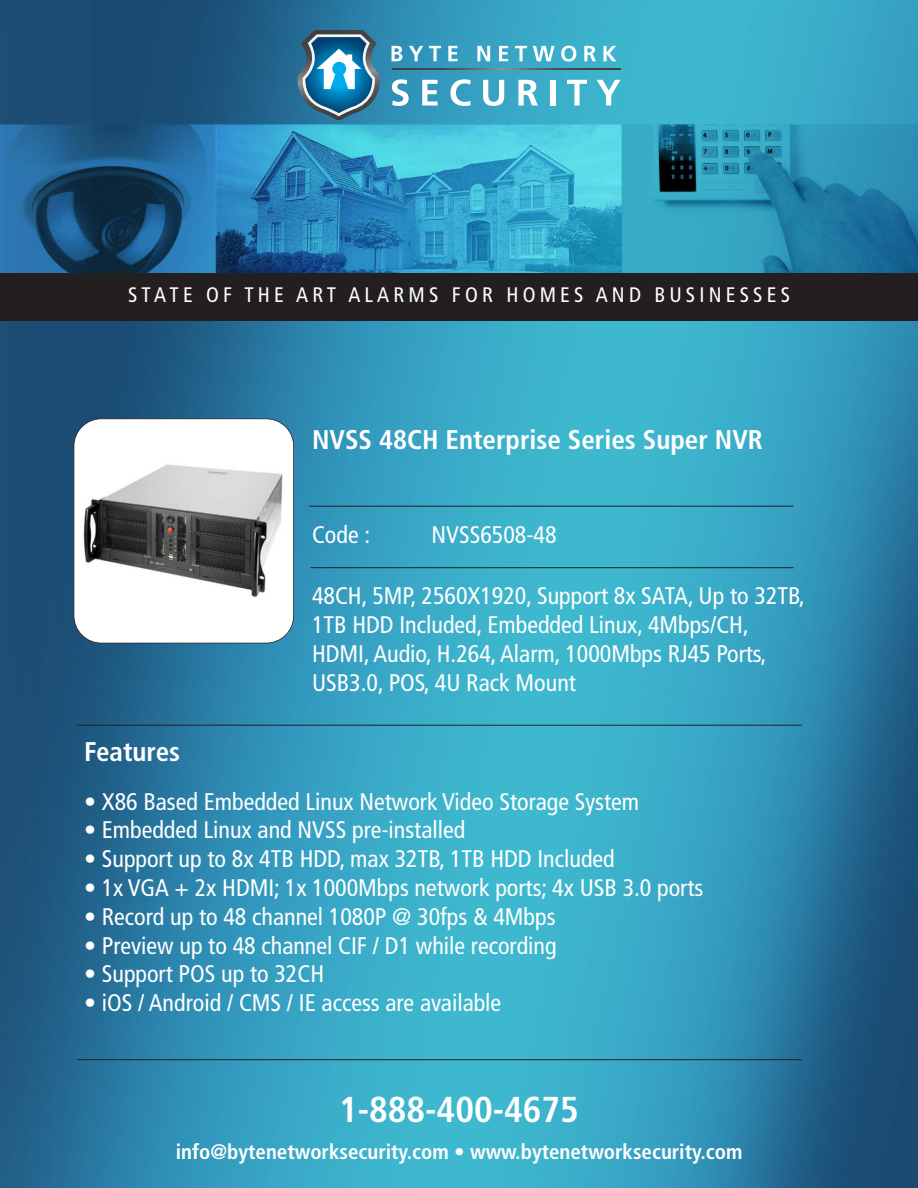
<style>
.page{position:relative;width:918px;height:1188px;background:#fff}
.page>*{position:absolute;margin:0;border:0;box-sizing:border-box;transform-origin:0 0}
.t1{font:700 condensed 36px "Frutiger";color:#fff}
.t2{font:700 condensed 27px "Frutiger";color:#fff}
.t3{font:condensed 24px/28.8px "Frutiger";color:#fff}
.t4{font:700 condensed 21px "Frutiger";color:#fff}
.t5{font:condensed 21px "Frutiger";letter-spacing:.2em;color:#fff}
</style>
<div class="page">
<img style="left:0;top:0;width:918px;height:1188px">
<svg style="left:392px;top:46px;width:10px;height:15px"></svg>
<svg style="left:409px;top:46px;width:14px;height:15px"></svg>
<svg style="left:429px;top:46px;width:12px;height:15px"></svg>
<svg style="left:448px;top:46px;width:10px;height:15px"></svg>
<svg style="left:477px;top:46px;width:13px;height:15px"></svg>
<svg style="left:499px;top:46px;width:9px;height:15px"></svg>
<svg style="left:515px;top:46px;width:12px;height:15px"></svg>
<svg style="left:533px;top:46px;width:22px;height:15px"></svg>
<svg style="left:561px;top:46px;width:15px;height:16px"></svg>
<svg style="left:584px;top:46px;width:12px;height:15px"></svg>
<svg style="left:604px;top:46px;width:12px;height:15px"></svg>
<svg style="left:392px;top:79px;width:17px;height:27px"></svg>
<svg style="left:422px;top:80px;width:16px;height:26px"></svg>
<svg style="left:450px;top:79px;width:21px;height:27px"></svg>
<svg style="left:483px;top:80px;width:21px;height:26px"></svg>
<svg style="left:519px;top:80px;width:19px;height:26px"></svg>
<div style="left:550px;top:80px;width:5px;height:26px;background:#fff"></div>
<svg style="left:567px;top:80px;width:20px;height:26px"></svg>
<svg style="left:597px;top:80px;width:24px;height:26px"></svg>
<svg style="left:393px;top:68px;width:227px;height:2px"></svg>
<svg style="left:298px;top:30px;width:87px;height:90px;background:#4687a7"></svg>
<div style="left:0;top:274px;width:918px;height:47px;background:#231f20"></div>
<div style="left:74px;top:419px;width:220px;height:224px;background:#fff;border-radius:27px"></div>
<img style="left:80px;top:427px;width:208px;height:208px">
<div style="left:74px;top:418px;width:220px;height:225px;border:2px solid #231f20;border-radius:28px"></div>
<hr style="left:309px;top:506px;width:485px;height:1px;background:#231f20">
<hr style="left:311px;top:567px;width:483px;height:1px;background:#231f20">
<hr style="left:77px;top:725px;width:725px;height:1px;background:#231f20">
<hr style="left:77px;top:1059px;width:725px;height:1px;background:#231f20">
<p class="t5" style="left:128px;top:286px;width:663px">STATE OF THE ART ALARMS FOR HOMES AND BUSINESSES</p>
<p class="t2" style="left:312px;top:429px;width:452px">NVSS 48CH Enterprise Series Super NVR</p>
<p class="t3" style="left:312px;top:522px;width:60px">Code :</p>
<p class="t3" style="left:432px;top:522px;width:126px">NVSS6508-48</p>
<p class="t3" style="left:312px;top:584px;width:495px">48CH, 5MP, 2560X1920, Support 8x SATA, Up to 32TB, 1TB HDD Included, Embedded Linux, 4Mbps/CH, HDMI, Audio, H.264, Alarm, 1000Mbps RJ45 Ports, USB3.0, POS, 4U Rack Mount</p>
<p class="t2" style="left:84px;top:741px;width:98px">Features</p>
<p class="t3" style="left:84px;top:789px;width:557px">• X86 Based Embedded Linux Network Video Storage System</p>
<p class="t3" style="left:84px;top:818px;width:383px">• Embedded Linux and NVSS pre-installed</p>
<p class="t3" style="left:84px;top:846px;width:532px">• Support up to 8x 4TB HDD, max 32TB, 1TB HDD Included</p>
<p class="t3" style="left:84px;top:875px;width:621px">• 1x VGA + 2x HDMI; 1x 1000Mbps network ports; 4x USB 3.0 ports</p>
<p class="t3" style="left:84px;top:904px;width:473px">• Record up to 48 channel 1080P @ 30fps &amp; 4Mbps</p>
<p class="t3" style="left:84px;top:933px;width:474px">• Preview up to 48 channel CIF / D1 while recording</p>
<p class="t3" style="left:84px;top:962px;width:242px">• Support POS up to 32CH</p>
<p class="t3" style="left:84px;top:990px;width:419px">• iOS / Android / CMS / IE access are available</p>
<h1 class="t1" style="left:339px;top:1095px;width:241px">1-888-400-4675</h1>
<p class="t4" style="left:176px;top:1143px;width:568px">info@bytenetworksecurity.com • www.bytenetworksecurity.com</p>
</div>
